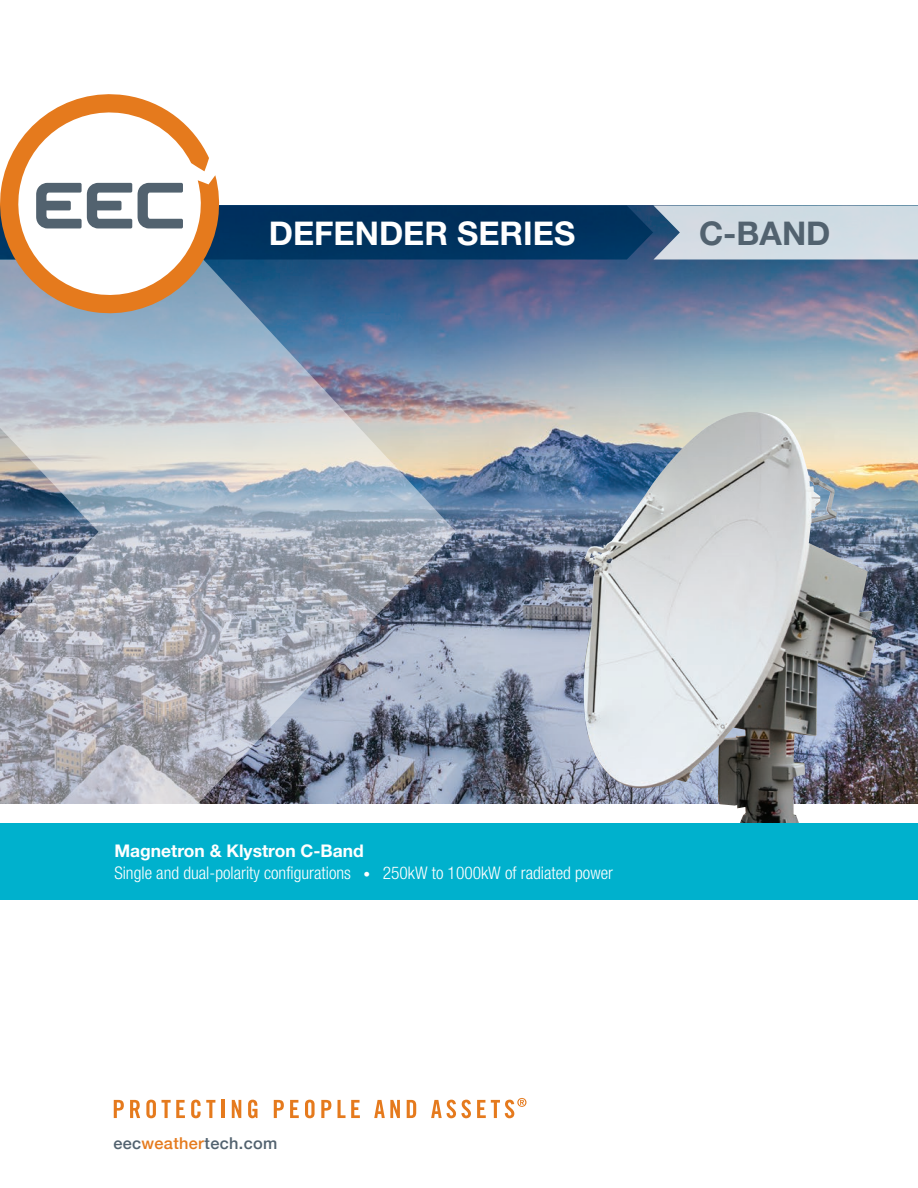
<style>
.page{position:relative;width:918px;height:1188px;background:#fff}
.page>*{position:absolute;margin:0;border:0;box-sizing:border-box;transform-origin:0 0}
.t1{font:700 32.7px "Helvetica Neue";color:#fff}
.t2{font:700 32.7px "Helvetica Neue";color:#52626f}
.t3{font:300 condensed 17.4px/22px "Helvetica Neue";color:#fff}
.t4{font:500 16.35px "Helvetica Neue";letter-spacing:.02em;color:#52626f}
.s1{font-weight:700;font-stretch:normal}
.s2{font-size:13.5px}
.s3{color:#e57a1d}
</style>
<div class="page">
<img style="left:456px;top:260px;width:462px;height:544px">
<img style="left:0;top:260px;width:456px;height:544px">
<img style="left:583px;top:412px;width:293px;height:412px">
<div style="left:0;top:824px;width:918px;height:76px;background:#00b1cd"></div>
<svg style="left:220px;top:205px;width:698px;height:55px"></svg>
<svg style="left:0;top:94px;width:220px;height:227px"></svg>
<svg style="left:114px;top:1100px;width:10px;height:18px"></svg>
<svg style="left:130px;top:1100px;width:10px;height:18px"></svg>
<svg style="left:146px;top:1100px;width:10px;height:18px"></svg>
<svg style="left:162px;top:1100px;width:23px;height:18px"></svg>
<svg style="left:191px;top:1100px;width:24px;height:18px"></svg>
<hr style="left:221px;top:1100px;width:4px;height:18px;background:#e57a1d">
<svg style="left:232px;top:1100px;width:9px;height:18px"></svg>
<svg style="left:248px;top:1100px;width:9px;height:18px"></svg>
<svg style="left:274px;top:1100px;width:10px;height:18px"></svg>
<svg style="left:290px;top:1100px;width:9px;height:18px"></svg>
<svg style="left:305px;top:1100px;width:10px;height:18px"></svg>
<svg style="left:321px;top:1100px;width:10px;height:18px"></svg>
<svg style="left:338px;top:1100px;width:22px;height:18px"></svg>
<svg style="left:374px;top:1100px;width:26px;height:18px"></svg>
<svg style="left:407px;top:1100px;width:9px;height:18px"></svg>
<svg style="left:431px;top:1100px;width:40px;height:18px"></svg>
<svg style="left:477px;top:1098px;width:49px;height:20px"></svg>
<h1 class="t1" style="left:269px;top:213px;width:308px">DEFENDER SERIES</h1>
<h1 class="t2" style="left:699px;top:213px;width:133px">C-BAND</h1>
<p class="t3" style="left:114px;top:839px;width:500px"><span class="s1">Magnetron &amp; Klystron C-Band<br></span>Single and dual-polarity configurations <span class="s2">•</span> 250kW to 1000kW of radiated power</p>
<p class="t4" style="left:113px;top:1130px;width:165px">eec<span class="s3">weather</span>tech.com</p>
</div>
